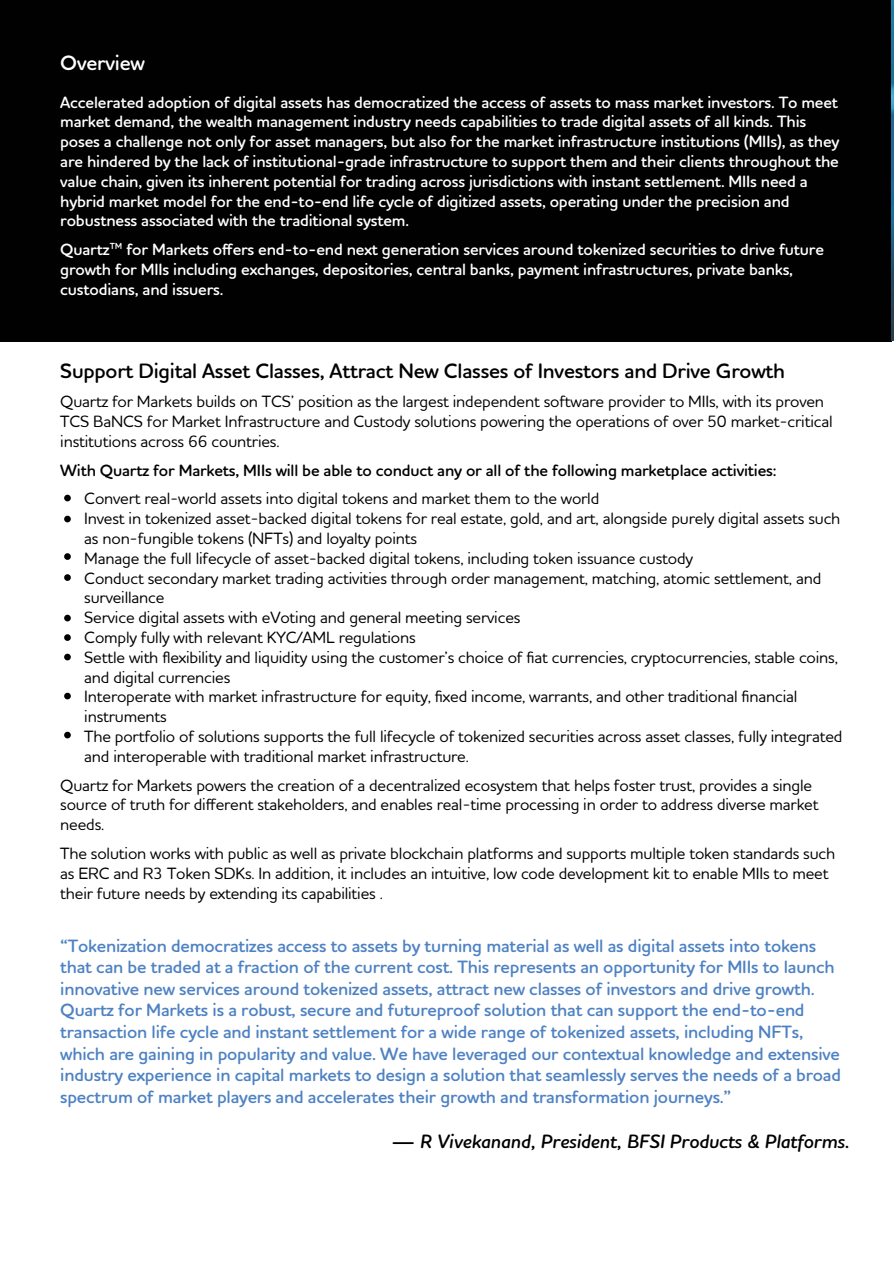
<style>
.page{position:relative;width:894px;height:1263px;background:#fff}
.page>*{position:absolute;margin:0;border:0;box-sizing:border-box;transform-origin:0 0}
.t1{font:600 21px "Houschka Rounded Alt";letter-spacing:-.01em;color:#000}
.t2{font:600 21px "Houschka Rounded Alt";letter-spacing:-.01em;color:#fff}
.t3{font:italic 600 19.5px "Houschka Rounded Alt";letter-spacing:-.01em;color:#000}
.t4{font:600 18px/21.6px "Houschka Rounded Alt";letter-spacing:-.01em;color:#4e82c3}
.t5{font:500 16.5px/19.8px "Houschka Rounded Alt";letter-spacing:-.01em;color:#000}
.t6{font:600 16.5px/19.8px "Houschka Rounded Alt";letter-spacing:-.01em;color:#fff}
.t7{font:600 16.5px "Houschka Rounded Alt";letter-spacing:-.01em;color:#000}
</style>
<div class="page">
<div style="left:0;top:0;width:891px;height:341px;background:#010101"></div>
<svg style="left:64px;top:495px;width:7px;height:6px"></svg>
<svg style="left:64px;top:516px;width:7px;height:6px"></svg>
<svg style="left:64px;top:553px;width:7px;height:7px"></svg>
<svg style="left:64px;top:574px;width:7px;height:7px"></svg>
<svg style="left:64px;top:615px;width:7px;height:6px"></svg>
<svg style="left:64px;top:634px;width:7px;height:7px"></svg>
<svg style="left:64px;top:654px;width:7px;height:6px"></svg>
<svg style="left:64px;top:693px;width:7px;height:6px"></svg>
<svg style="left:64px;top:732px;width:7px;height:6px"></svg>
<img style="left:891px;top:0;width:2px;height:340px">
<p class="t2" style="left:60px;top:49px;width:86px">Overview</p>
<p class="t6" style="left:60px;top:92px;width:780px">Accelerated adoption of digital assets has democratized the access of assets to mass market investors. To meet market demand, the wealth management industry needs capabilities to trade digital assets of all kinds. This poses a challenge not only for asset managers, but also for the market infrastructure institutions (MIIs), as they are hindered by the lack of institutional-grade infrastructure to support them and their clients throughout the value chain, given its inherent potential for trading across jurisdictions with instant settlement. MIIs need a hybrid market model for the end-to-end life cycle of digitized assets, operating under the precision and robustness associated with the traditional system.</p>
<p class="t6" style="left:60px;top:239px;width:765px">Quartz™ for Markets offers end-to-end next generation services around tokenized securities to drive future growth for MIIs including exchanges, depositories, central banks, payment infrastructures, private banks, custodians, and issuers.</p>
<p class="t1" style="left:60px;top:358px;width:726px">Support Digital Asset Classes, Attract New Classes of Investors and Drive Growth</p>
<p class="t5" style="left:60px;top:391px;width:773px">Quartz for Markets builds on TCS’ position as the largest independent software provider to MIIs, with its proven<br>TCS BaNCS for Market Infrastructure and Custody solutions powering the operations of over 50 market-critical institutions across 66 countries.</p>
<p class="t7" style="left:60px;top:459px;width:717px">With Quartz for Markets, MIIs will be able to conduct any or all of the following marketplace activities:</p>
<p class="t5" style="left:84px;top:488px;width:759px">Convert real-world assets into digital tokens and market them to the world<br>Invest in tokenized asset-backed digital tokens for real estate, gold, and art, alongside purely digital assets such as non-fungible tokens (NFTs) and loyalty points<br>Manage the full lifecycle of asset-backed digital tokens, including token issuance custody<br>Conduct secondary market trading activities through order management, matching, atomic settlement, and surveillance<br>Service digital assets with eVoting and general meeting services<br>Comply fully with relevant KYC/AML regulations<br>Settle with flexibility and liquidity using the customer’s choice of fiat currencies, cryptocurrencies, stable coins, and digital currencies<br>Interoperate with market infrastructure for equity, fixed income, warrants, and other traditional financial instruments<br>The portfolio of solutions supports the full lifecycle of tokenized securities across asset classes, fully integrated and interoperable with traditional market infrastructure.</p>
<p class="t5" style="left:60px;top:774px;width:759px">Quartz for Markets powers the creation of a decentralized ecosystem that helps foster trust, provides a single source of truth for different stakeholders, and enables real-time processing in order to address diverse market needs.</p>
<p class="t5" style="left:60px;top:843px;width:776px">The solution works with public as well as private blockchain platforms and supports multiple token standards such as ERC and R3 Token SDKs. In addition, it includes an intuitive, low code development kit to enable MIIs to meet their future needs by extending its capabilities .</p>
<p class="t4" style="left:60px;top:934px;width:782px">“Tokenization democratizes access to assets by turning material as well as digital assets into tokens that can be traded at a fraction of the current cost. This represents an opportunity for MIIs to launch innovative new services around tokenized assets, attract new classes of investors and drive growth.<br>Quartz for Markets is a robust, secure and futureproof solution that can support the end-to-end transaction life cycle and instant settlement for a wide range of tokenized assets, including NFTs, which are gaining in popularity and value. We have leveraged our contextual knowledge and extensive industry experience in capital markets to design a solution that seamlessly serves the needs of a broad spectrum of market players and accelerates their growth and transformation journeys.”</p>
<p class="t3" style="left:391px;top:1128px;width:460px">— R Vivekanand, President, BFSI Products &amp; Platforms.</p>
</div>
